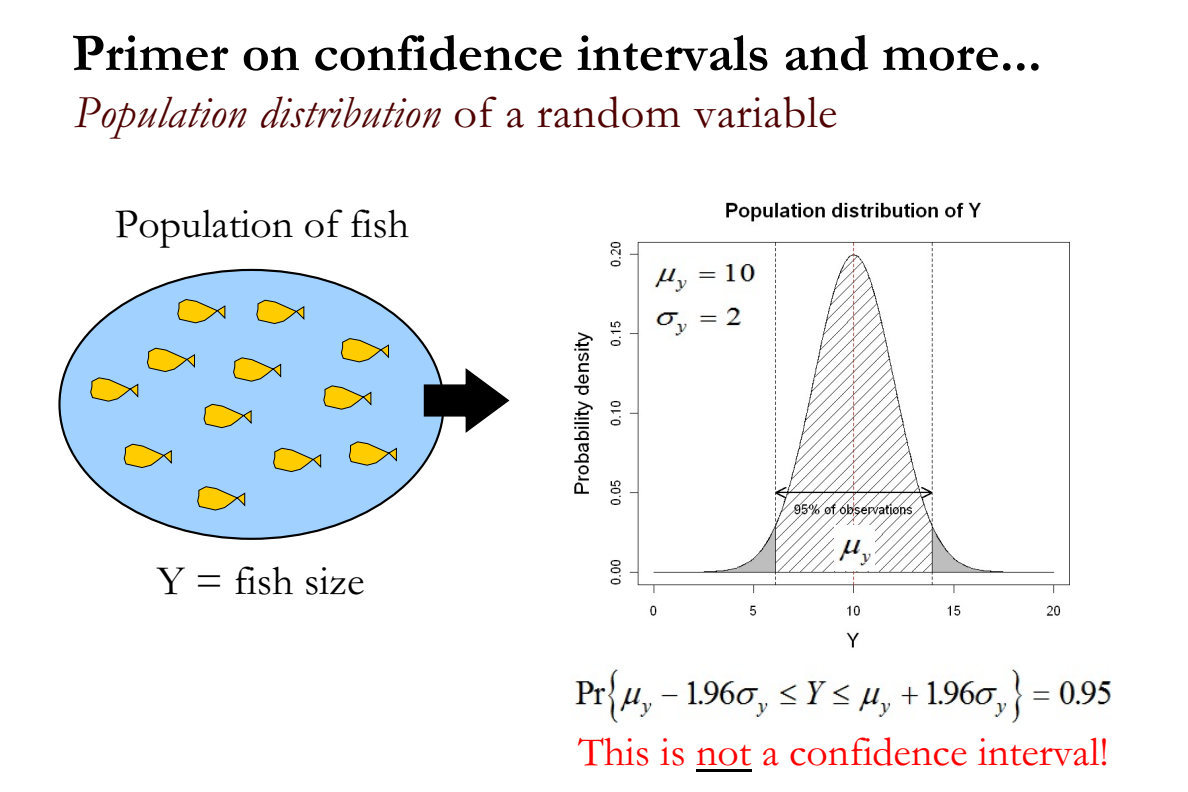
<style>
.page{position:relative;width:1188px;height:792px;background:#fff}
.page>*{position:absolute;margin:0;border:0;box-sizing:border-box;transform-origin:0 0}
.t1{font:700 54px "Garamond";color:#000}
.t2{font:italic 46.5px "Garamond";letter-spacing:.01em;color:#4f0000}
.t3{font:42px "Garamond";color:#f00}
.t4{font:42px "Garamond";color:#000}
.s1{font-style:normal}
</style>
<div class="page">
<img style="left:574px;top:202px;width:496px;height:446px">
<svg style="left:58px;top:268px;width:382px;height:272px"></svg>
<svg style="left:256px;top:299px;width:49px;height:25px"></svg>
<svg style="left:177px;top:299px;width:49px;height:24px"></svg>
<svg style="left:233px;top:357px;width:48px;height:25px"></svg>
<svg style="left:323px;top:385px;width:49px;height:25px"></svg>
<svg style="left:147px;top:347px;width:48px;height:25px"></svg>
<svg style="left:90px;top:377px;width:49px;height:25px"></svg>
<svg style="left:203px;top:403px;width:49px;height:25px"></svg>
<svg style="left:273px;top:447px;width:48px;height:25px"></svg>
<svg style="left:341px;top:338px;width:48px;height:25px"></svg>
<svg style="left:123px;top:443px;width:49px;height:25px"></svg>
<svg style="left:197px;top:486px;width:48px;height:25px"></svg>
<svg style="left:349px;top:441px;width:48px;height:25px"></svg>
<svg style="left:423px;top:366px;width:87px;height:68px"></svg>
<img style="left:835px;top:525px;width:40px;height:45px">
<img style="left:651px;top:256px;width:109px;height:83px">
<img style="left:570px;top:668px;width:541px;height:56px">
<hr style="left:696px;top:769px;width:55px;height:3px;background:#000">
<p class="t1" style="left:72px;top:35px;width:971px">Primer on confidence intervals and more...</p>
<p class="t2" style="left:74px;top:97px;width:765px">Population distribution <span class="s1">of a random variable</span></p>
<p class="t4" style="left:115px;top:209px;width:296px">Population of fish</p>
<p class="t4" style="left:157px;top:566px;width:209px">Y = fish size</p>
<p class="t3" style="left:578px;top:738px;width:532px">This is not a confidence interval!</p>
</div>
